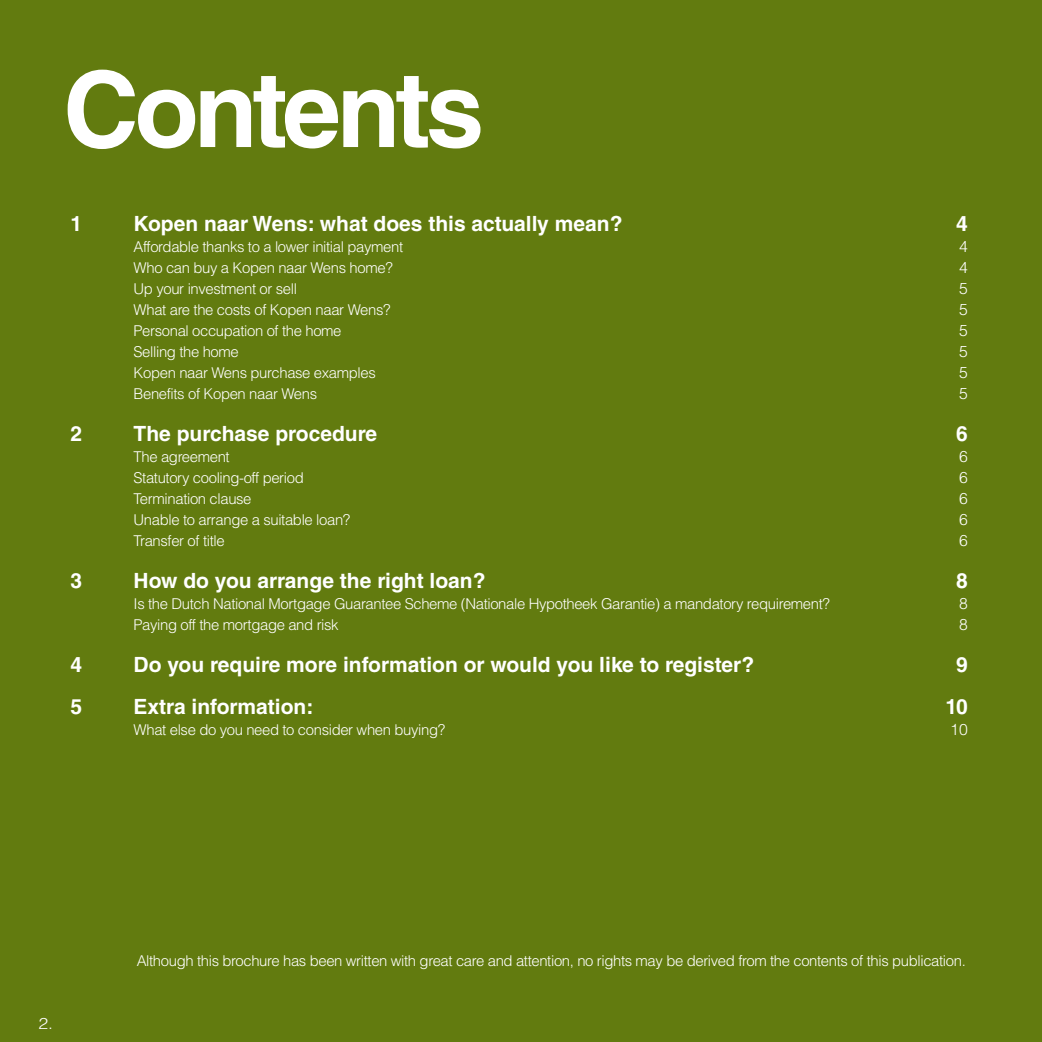
<style>
.page{position:relative;width:1042px;height:1042px;background:#627b0f}
.page>*{position:absolute;margin:0;border:0;box-sizing:border-box;transform-origin:0 0}
.t1{font:700 105px "Helvetica LT Std";letter-spacing:-.045em;color:#fff}
.t2{font:700 21px/42px "Helvetica LT Std";color:#fff;text-align:center}
.t3{font:300 15.75px/21px "Helvetica LT Std";color:#fff;text-align:justify}
.t4{font:300 15.75px "Helvetica LT Std";color:#fff;scale:1.12 1}
.t5{font:300 14.88px/21px "Helvetica LT Std";letter-spacing:-.025em;color:#fff}
</style>
<div class="page">
<h1 class="t1" style="left:63px;top:46px;width:423px">Contents</h1>
<h2 class="t2" style="left:71px;top:202px;width:13px">1</h2>
<h2 class="t2" style="left:134px;top:202px;width:490px">Kopen naar Wens: what does this actually mean?</h2>
<p class="t5" style="left:134px;top:236px;width:271px">Affordable thanks to a lower initial payment<br>Who can buy a Kopen naar Wens home?<br>Up your investment or sell<br>What are the costs of Kopen naar Wens?<br>Personal occupation of the home<br>Selling the home<br>Kopen naar Wens purchase examples<br>Benefits of Kopen naar Wens</p>
<h2 class="t2" style="left:71px;top:412px;width:13px">2</h2>
<h2 class="t2" style="left:134px;top:412px;width:245px">The purchase procedure</h2>
<p class="t5" style="left:134px;top:446px;width:218px">The agreement<br>Statutory cooling-off period<br>Termination clause<br>Unable to arrange a suitable loan?<br>Transfer of title</p>
<h2 class="t2" style="left:71px;top:559px;width:13px">3</h2>
<h2 class="t2" style="left:134px;top:559px;width:353px">How do you arrange the right loan?</h2>
<p class="t5" style="left:134px;top:593px;width:698px">Is the Dutch National Mortgage Guarantee Scheme (Nationale Hypotheek Garantie) a mandatory requirement?<br>Paying off the mortgage and risk</p>
<h2 class="t2" style="left:71px;top:643px;width:13px">4</h2>
<h2 class="t2" style="left:134px;top:643px;width:622px">Do you require more information or would you like to register?</h2>
<h2 class="t2" style="left:71px;top:685px;width:13px">5</h2>
<h2 class="t2" style="left:134px;top:685px;width:181px">Extra information:</h2>
<p class="t5" style="left:134px;top:719px;width:313px">What else do you need to consider when buying?</p>
<h2 class="t2" style="left:956px;top:202px;width:13px">4</h2>
<p class="t3" style="left:959px;top:236px;width:10px">4<br>4<br>5<br>5<br>5<br>5<br>5<br>5</p>
<h2 class="t2" style="left:956px;top:412px;width:13px">6</h2>
<p class="t3" style="left:959px;top:446px;width:10px">6<br>6<br>6<br>6<br>6</p>
<h2 class="t2" style="left:956px;top:559px;width:13px">8</h2>
<p class="t3" style="left:959px;top:593px;width:10px">8<br>8</p>
<h2 class="t2" style="left:945px;top:643px;width:24px">9<br>10</h2>
<p class="t3" style="left:950px;top:719px;width:19px">10</p>
<p class="t4" style="left:39px;top:1014px;width:14px">2.</p>
<p class="t5" style="left:137px;top:950px;width:830px">Although this brochure has been written with great care and attention, no rights may be derived from the contents of this publication.</p>
</div>
